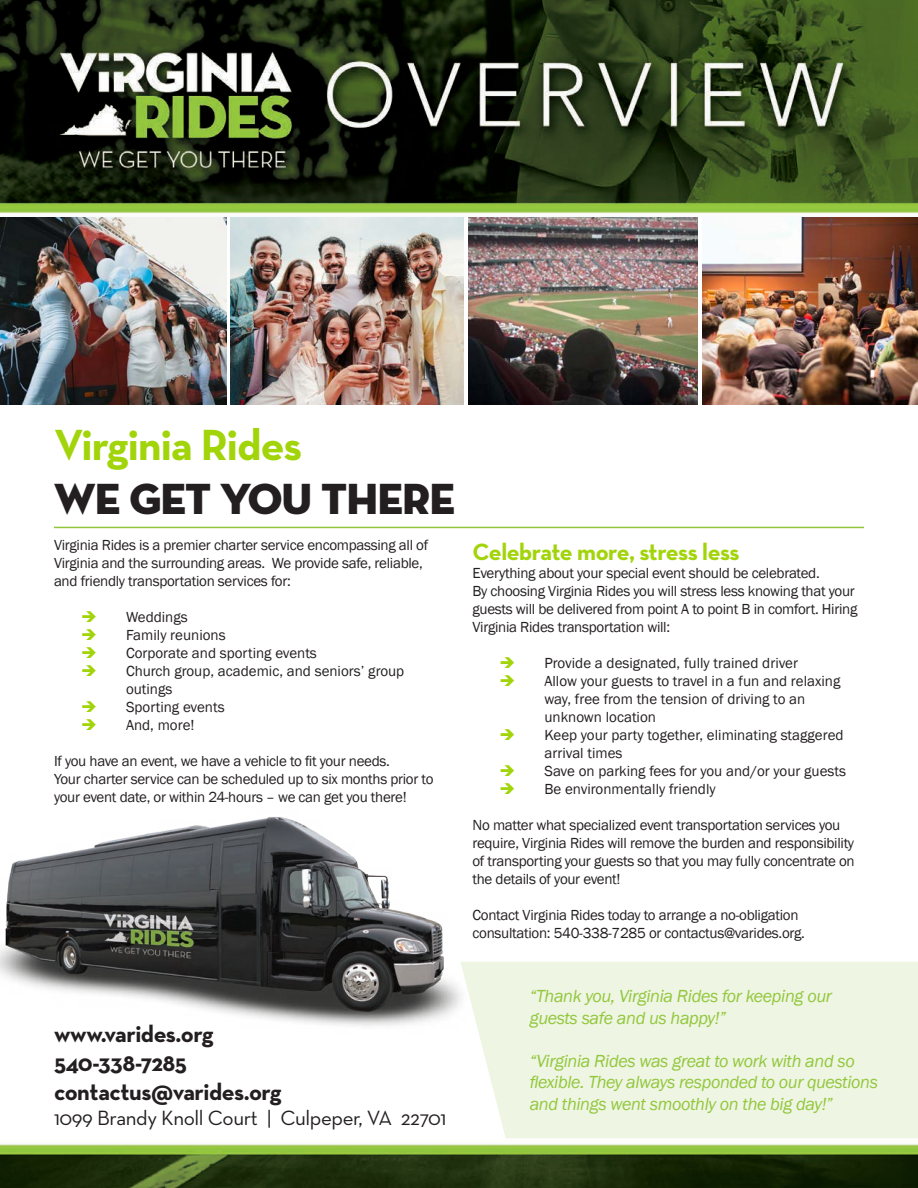
<style>
.page{position:relative;width:918px;height:1188px;background:#fff}
.page>*{position:absolute;margin:0;border:0;box-sizing:border-box;transform-origin:0 0}
.t1{font:700 44.4px "Neutraface Text";letter-spacing:-.02em;color:#a2d40a}
.t2{font:44.4px "Neutra Disp Titling";letter-spacing:-.02em;color:#231f20}
.t3{font:700 24px "Neutraface Text";letter-spacing:-.02em;color:#231f20}
.t4{font:700 24px "Neutraface Text";letter-spacing:-.02em;color:#a2d40a}
.t5{font:21px "Neutraface Text";letter-spacing:-.02em;color:#231f20}
.t6{font:italic 18px/21.6px "Franklin Gothic";letter-spacing:-.02em;color:#92c73c}
.t7{font:15px/18px "Franklin Gothic";letter-spacing:-.02em;color:#231f20}
.t8{font:15px/18px "Franklin Gothic";color:#231f20}
.s1{color:#a2d40a}
</style>
<div class="page">
<img style="left:0;top:0;width:918px;height:1188px">
<img style="left:0;top:217px;width:226px;height:188px">
<img style="left:231px;top:217px;width:232px;height:188px">
<img style="left:468px;top:217px;width:229px;height:188px">
<img style="left:702px;top:217px;width:216px;height:188px">
<img style="left:0;top:788px;width:474px;height:285px">
<hr style="left:54px;top:527px;width:810px;height:1px;background:#92c73c">
<svg style="left:413px;top:962px;width:505px;height:176px;background:#edf3e3"></svg>
<p class="t1" style="left:54px;top:417px;width:250px">Virginia Rides</p>
<p class="t2" style="left:54px;top:471px;width:403px">WE GET YOU THERE</p>
<p class="t7" style="left:54px;top:536px;width:376px">Virginia Rides is a premier charter service encompassing all of<br>Virginia and the surrounding areas. We provide safe, reliable, and friendly transportation services for:</p>
<p class="t8" style="left:81px;top:608px;width:108px"><span class="s1">➔</span> Weddings</p>
<p class="t8" style="left:81px;top:626px;width:146px"><span class="s1">➔</span> Family reunions</p>
<p class="t8" style="left:81px;top:644px;width:237px"><span class="s1">➔</span> Corporate and sporting events</p>
<p class="t8" style="left:126px;top:662px;width:280px;text-indent:-45px"><span class="s1">➔</span> Church group, academic, and seniors’ group outings</p>
<p class="t8" style="left:81px;top:698px;width:145px"><span class="s1">➔</span> Sporting events</p>
<p class="t7" style="left:81px;top:716px;width:115px"><span class="s1">➔</span> And, more!</p>
<p class="t7" style="left:54px;top:752px;width:337px">If you have an event, we have a vehicle to fit your needs.</p>
<p class="t7" style="left:54px;top:770px;width:381px">Your charter service can be scheduled up to six months prior to your event date, or within 24-hours – we can get you there!</p>
<p class="t4" style="left:472px;top:537px;width:269px">Celebrate more, stress less</p>
<p class="t7" style="left:472px;top:565px;width:349px">Everything about your special event should be celebrated.</p>
<p class="t7" style="left:472px;top:583px;width:386px">By choosing Virginia Rides you will stress less knowing that your guests will be delivered from point A to point B in comfort. Hiring<br>Virginia Rides transportation will:</p>
<p class="t8" style="left:500px;top:655px;width:300px"><span class="s1">➔</span> Provide a designated, fully trained driver</p>
<p class="t8" style="left:544px;top:673px;width:297px;text-indent:-45px"><span class="s1">➔</span> Allow your guests to travel in a fun and relaxing way, free from the tension of driving to an unknown location</p>
<p class="t8" style="left:544px;top:727px;width:301px;text-indent:-45px"><span class="s1">➔</span> Keep your party together, eliminating staggered arrival times</p>
<p class="t8" style="left:500px;top:763px;width:348px"><span class="s1">➔</span> Save on parking fees for you and/or your guests</p>
<p class="t8" style="left:500px;top:781px;width:218px"><span class="s1">➔</span> Be environmentally friendly</p>
<p class="t7" style="left:472px;top:817px;width:384px">No matter what specialized event transportation services you require, Virginia Rides will remove the burden and responsibility of transporting your guests so that you may fully concentrate on the details of your event!</p>
<p class="t7" style="left:472px;top:907px;width:334px">Contact Virginia Rides today to arrange a no-obligation consultation: 540-338-7285 or contactus@varides.org.</p>
<p class="t3" style="left:54px;top:1019px;width:161px">www.varides.org</p>
<p class="t3" style="left:54px;top:1047px;width:134px">540-338-7285</p>
<p class="t3" style="left:54px;top:1076px;width:229px">contactus@varides.org</p>
<p class="t5" style="left:54px;top:1105px;width:394px">1099 Brandy Knoll Court | Culpeper, VA 22701</p>
<p class="t6" style="left:530px;top:986px;width:304px">“Thank you, Virginia Rides for keeping our guests safe and us happy!”</p>
<p class="t6" style="left:530px;top:1050px;width:350px">“Virginia Rides was great to work with and so flexible. They always responded to our questions and things went smoothly on the big day!”</p>
</div>
